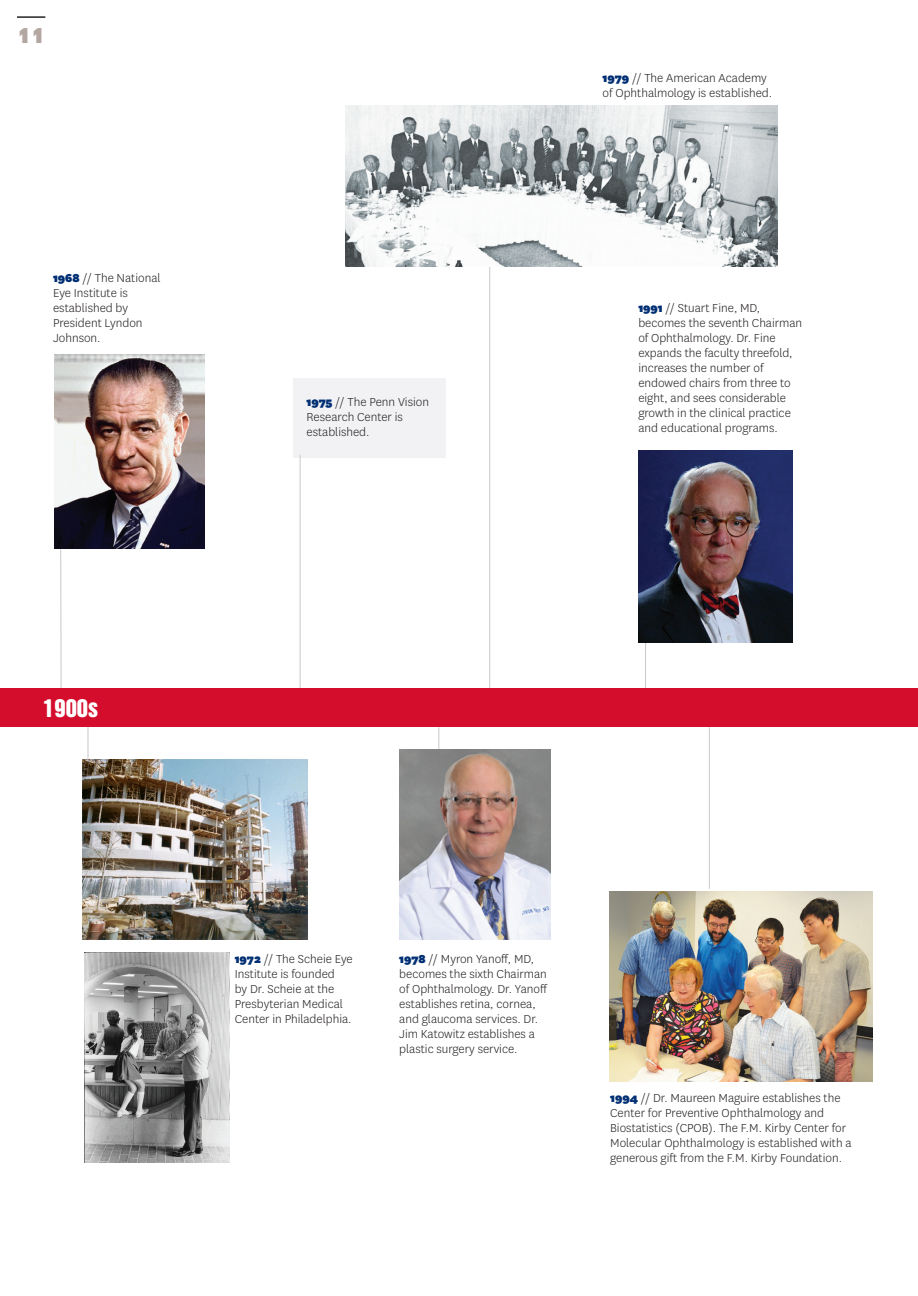
<style>
.page{position:relative;width:918px;height:1296px;background:#fff}
.page>*{position:absolute;margin:0;border:0;box-sizing:border-box;transform-origin:0 0}
.t1{font:22.5px "Helvetica Inserat";color:#fff}
.t2{font:21.15px "Granby Elephant BQ";color:#b4a7a2}
.t3{font:300 13.5px/15px "National";color:#231f20}
.s1{font-weight:900;color:#002f73}
</style>
<div class="page">
<svg style="left:438px;top:727px;width:1px;height:23px"></svg>
<hr style="left:709px;top:727px;width:1px;height:162px;background:#cac8c8">
<hr style="left:645px;top:594px;width:1px;height:95px;background:#cac8c8">
<hr style="left:489px;top:260px;width:1px;height:429px;background:#cac8c8">
<img style="left:399px;top:750px;width:152px;height:190px">
<img style="left:346px;top:106px;width:432px;height:160px">
<img style="left:638px;top:450px;width:154px;height:193px">
<img style="left:609px;top:891px;width:263px;height:190px">
<div style="left:293px;top:378px;width:153px;height:80px;background:#f2f2f4"></div>
<hr style="left:300px;top:455px;width:1px;height:234px;background:#cac8c8">
<hr style="left:60px;top:550px;width:1px;height:138px;background:#cac8c8">
<hr style="left:88px;top:727px;width:1px;height:33px;background:#cac8c8">
<img style="left:82px;top:760px;width:226px;height:179px">
<img style="left:84px;top:953px;width:146px;height:210px">
<svg style="left:17px;top:17px;width:28px;height:1px"></svg>
<div style="left:0;top:688px;width:918px;height:39px;background:#d30d2b"></div>
<img style="left:54px;top:354px;width:150px;height:195px">
<p class="t2" style="left:17px;top:22px;width:30px">11</p>
<p class="t3" style="left:53px;top:270px;width:109px"><span class="s1">1968</span> // The National<br>Eye Institute is established by<br>President Lyndon<br>Johnson.</p>
<p class="t3" style="left:307px;top:394px;width:124px"><span class="s1">1975</span> // The Penn Vision<br>Research Center is established.</p>
<p class="t3" style="left:603px;top:70px;width:171px"><span class="s1">1979</span> // The American Academy of Ophthalmology is established.</p>
<p class="t3" style="left:638px;top:300px;width:165px"><span class="s1">1991</span> // Stuart Fine, MD, becomes the seventh Chairman of Ophthalmology. Dr. Fine expands the faculty threefold, increases the number of endowed chairs from three to eight, and sees considerable growth in the clinical practice and educational programs.</p>
<p class="t1" style="left:43px;top:695px;width:56px">1900s</p>
<p class="t3" style="left:235px;top:951px;width:120px"><span class="s1">1972</span> // The Scheie Eye<br>Institute is founded<br>by Dr. Scheie at the<br>Presbyterian Medical<br>Center in Philadelphia.</p>
<p class="t3" style="left:399px;top:951px;width:150px"><span class="s1">1978</span> // Myron Yanoff, MD, becomes the sixth Chairman of Ophthalmology. Dr. Yanoff establishes retina, cornea, and glaucoma services. Dr.<br>Jim Katowitz establishes a plastic surgery service.</p>
<p class="t3" style="left:610px;top:1090px;width:243px"><span class="s1">1994</span> // Dr. Maureen Maguire establishes the Center for Preventive Ophthalmology and Biostatistics (CPOB). The F.M. Kirby Center for Molecular Ophthalmology is established with a generous gift from the F.M. Kirby Foundation.</p>
</div>
